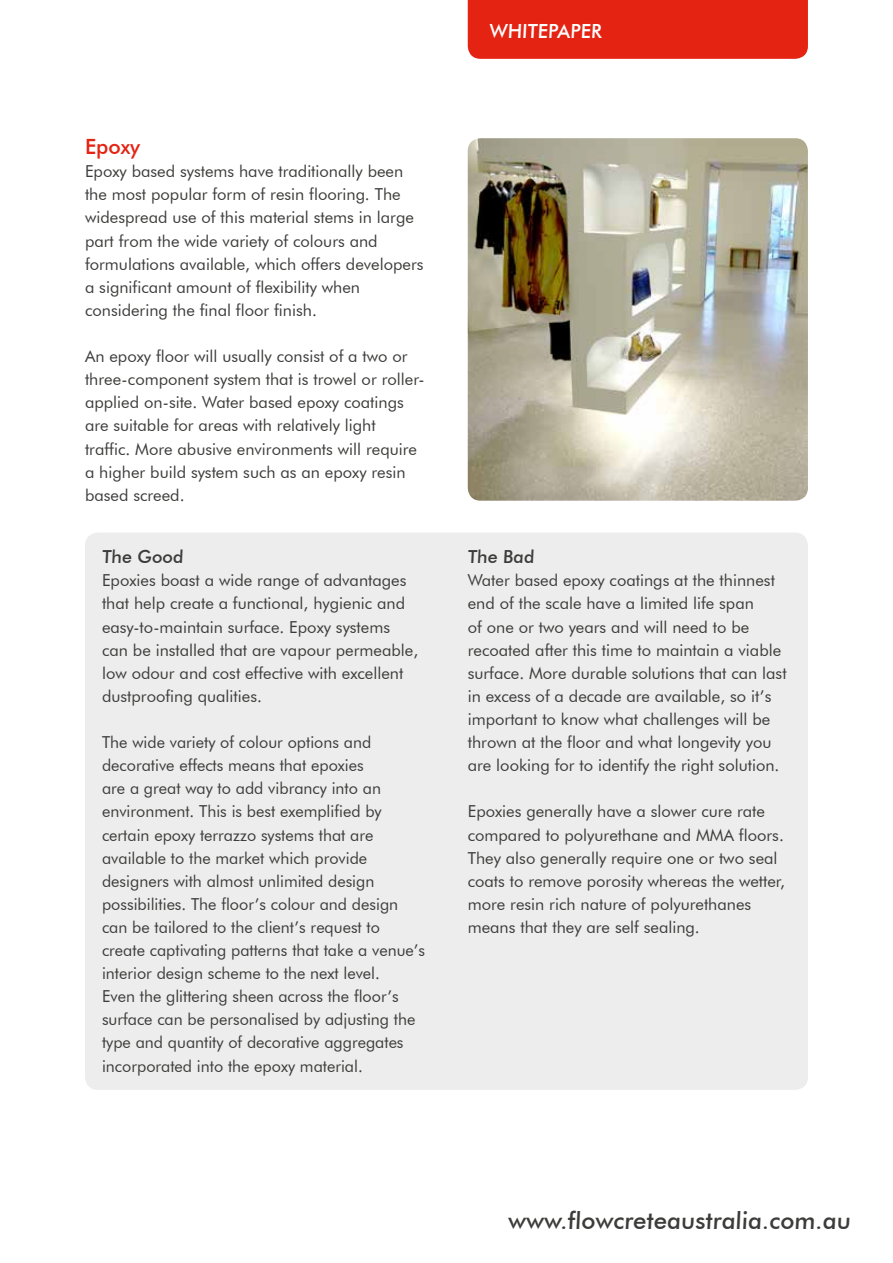
<style>
.page{position:relative;width:893px;height:1263px;background:#fff}
.page>*{position:absolute;margin:0;border:0;box-sizing:border-box;transform-origin:0 0}
.t1{font:500 24px "Futura BT";color:#3c3c3b}
.t2{font:500 21px "Futura BT";color:#e42313}
.t3{font:500 19.5px "Futura BT";color:#fff}
.t4{font:500 18px "Futura BT";color:#3c3c3b}
.t5{font:16.5px/23.1px "Futura BT";color:#3c3c3b}
</style>
<div class="page">
<div style="left:468px;top:0;width:340px;height:59px;background:#e42313"></div>
<div style="left:85px;top:533px;width:723px;height:557px;background:#ededed;border-radius:13px"></div>
<img style="left:468px;top:138px;width:340px;height:363px">
<p class="t2" style="left:85px;top:134px;width:57px">Epoxy</p>
<p class="t5" style="left:85px;top:160px;width:340px">Epoxy based systems have traditionally been the most popular form of resin flooring. The widespread use of this material stems in large part from the wide variety of colours and formulations available, which offers developers a significant amount of flexibility when considering the final floor finish.</p>
<p class="t5" style="left:85px;top:344px;width:341px">An epoxy floor will usually consist of a two or three-component system that is trowel or roller&shy;applied on-site. Water based epoxy coatings are suitable for areas with relatively light traffic. More abusive environments will require a higher build system such as an epoxy resin based screed.</p>
<p class="t4" style="left:102px;top:546px;width:84px">The Good</p>
<p class="t5" style="left:102px;top:569px;width:318px">Epoxies boast a wide range of advantages that help create a functional, hygienic and easy-to-maintain surface. Epoxy systems can be installed that are vapour permeable, low odour and cost effective with excellent dustproofing qualities.</p>
<p class="t5" style="left:102px;top:730px;width:325px">The wide variety of colour options and decorative effects means that epoxies<br>are a great way to add vibrancy into an environment. This is best exemplified by certain epoxy terrazzo systems that are available to the market which provide designers with almost unlimited design possibilities. The floor’s colour and design can be tailored to the client’s request to create captivating patterns that take a venue’s interior design scheme to the next level.<br>Even the glittering sheen across the floor’s surface can be personalised by adjusting the type and quantity of decorative aggregates incorporated into the epoxy material.</p>
<p class="t3" style="left:489px;top:19px;width:114px">WHITEPAPER</p>
<p class="t4" style="left:468px;top:546px;width:69px">The Bad</p>
<p class="t5" style="left:468px;top:569px;width:320px">Water based epoxy coatings at the thinnest end of the scale have a limited life span<br>of one or two years and will need to be recoated after this time to maintain a viable surface. More durable solutions that can last in excess of a decade are available, so it’s important to know what challenges will be thrown at the floor and what longevity you are looking for to identify the right solution.</p>
<p class="t5" style="left:468px;top:800px;width:319px">Epoxies generally have a slower cure rate compared to polyurethane and MMA floors.<br>They also generally require one or two seal coats to remove porosity whereas the wetter, more resin rich nature of polyurethanes means that they are self sealing.</p>
<h1 class="t1" style="left:508px;top:1206px;width:345px">www.flowcreteaustralia.com.au</h1>
</div>
